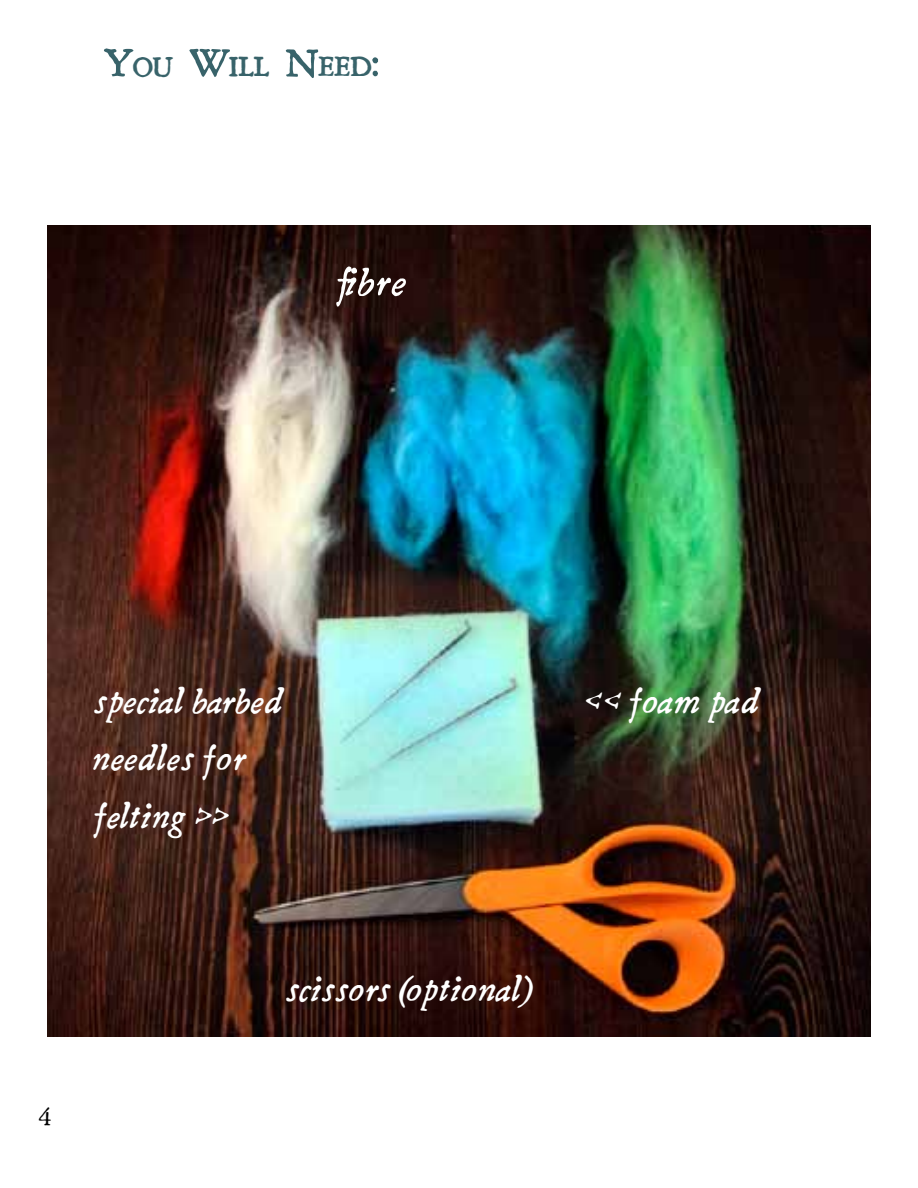
<style>
.page{position:relative;width:918px;height:1188px;background:#fff}
.page>*{position:absolute;margin:0;border:0;box-sizing:border-box;transform-origin:0 0}
.t1{font:italic 53.4px "Grit Primer";color:#fff}
.t2{font:italic 48px/57.6px "Grit Primer";color:#fff}
.t3{font:700 37.8px "Grit Primer";color:#38636a}
.t4{font:36px "Grit Primer";color:#000}
.s1{font-size:54px}
</style>
<div class="page">
<img style="left:48px;top:225px;width:822px;height:812px">
<p class="t3" style="left:104px;top:42px;width:278px"><span class="s1">Y</span>ou <span class="s1">W</span>ill <span class="s1">N</span>eed<span class="s1">:</span></p>
<p class="t1" style="left:336px;top:252px;width:72px">fibre</p>
<p class="t2" style="left:93px;top:670px;width:191px">special barbed needles for felting &gt;&gt;</p>
<p class="t2" style="left:582px;top:670px;width:179px">&lt;&lt; foam pad</p>
<p class="t4" style="left:39px;top:1092px;width:15px">4</p>
<p class="t2" style="left:285px;top:958px;width:249px">scissors (optional)</p>
</div>
